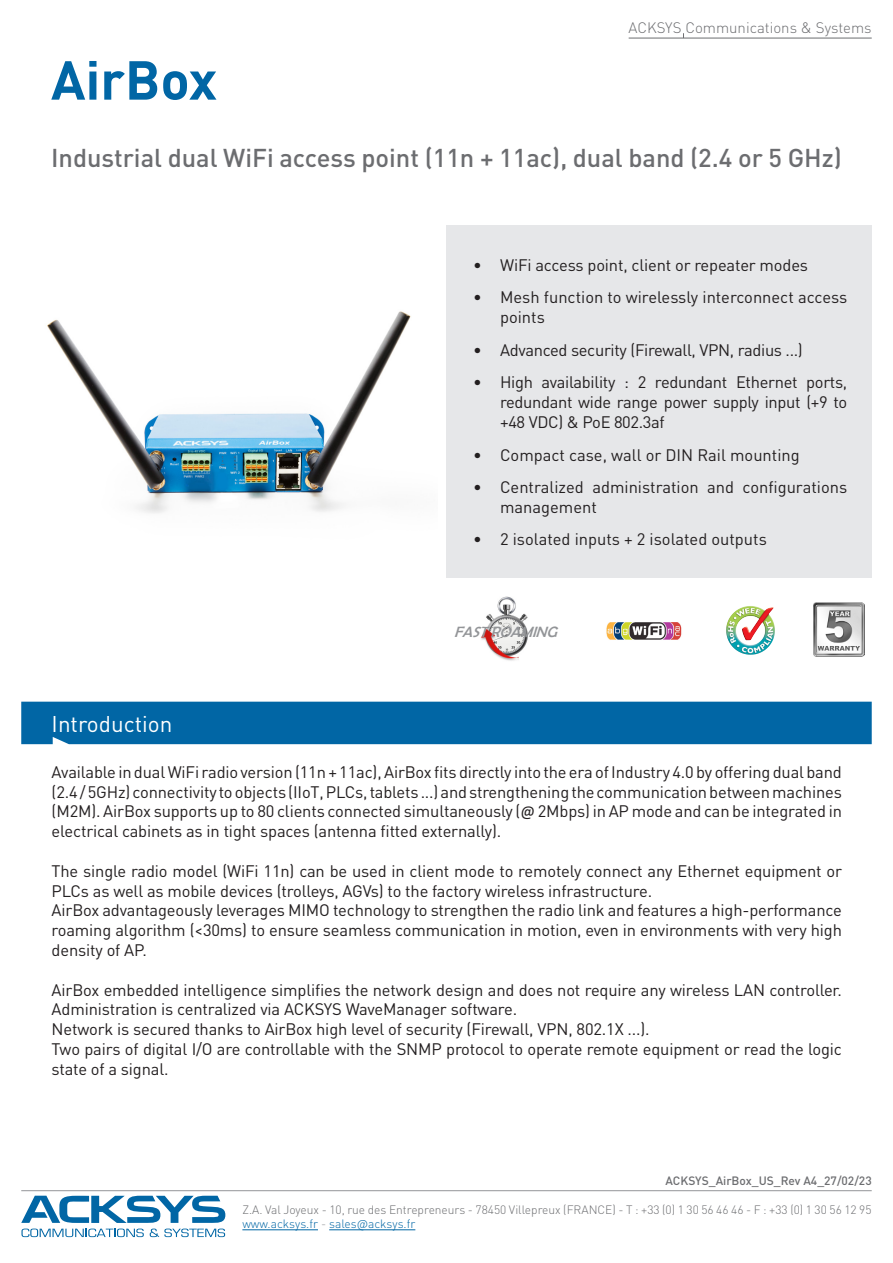
<style>
.page{position:relative;width:893px;height:1263px;background:#fff}
.page>*{position:absolute;margin:0;border:0;box-sizing:border-box;transform-origin:0 0}
.Nom_produit_bleu{font:700 54px "DIN Pro";color:#0166a5}
.Sous_titre_produit_g{font:500 25.5px "DIN Pro";color:#6c6d70}
.t1{font:22.5px "DIN Pro";color:#fff}
.t2{font:16.5px/19.8px "DIN Pro";letter-spacing:-.01em;color:#231f20}
.t3{font:300 15px "DIN Pro";color:#6c6d70}
.t4{font:italic 15px "Berlin Sans FB";color:#939598}
.t5{font:300 12px "DIN Pro";color:#6c6d70}
.t6{font:500 12px "DIN Pro";color:#6c6d70}
.t7{font:300 12px "DIN Pro";color:#0166a5}
.s1{font-family:"Calibri"}
.s2{color:#939598}
</style>
<div class="page">
<hr style="left:629px;top:38px;width:243px;height:1px;background:#6c6d70">
<hr style="left:21px;top:1190px;width:851px;height:1px;background:#939598">
<hr style="left:242px;top:1229px;width:76px;height:1px;background:#0166a5">
<hr style="left:329px;top:1229px;width:86px;height:1px;background:#0166a5">
<svg style="left:21px;top:1196px;width:204px;height:41px"></svg>
<div style="left:21px;top:702px;width:851px;height:42px;background:#0166a5"></div>
<div style="left:446px;top:225px;width:426px;height:353px;background:#e6e7e9"></div>
<img style="left:481px;top:596px;width:47px;height:65px">
<img style="left:734px;top:606px;width:16px;height:6px">
<img style="left:606px;top:622px;width:76px;height:18px">
<img style="left:813px;top:603px;width:51px;height:54px">
<img style="left:47px;top:311px;width:364px;height:203px">
<p class="Nom_produit_bleu" style="left:51px;top:43px;width:168px">AirBox</p>
<p class="t3" style="left:629px;top:17px;width:245px">ACKSYS Communications &amp; Systems</p>
<p class="Sous_titre_produit_g" style="left:51px;top:140px;width:792px">Industrial dual WiFi access point (11n + 11ac), dual band (2.4 or 5 GHz)</p>
<p class="t2" style="left:473px;top:254px;width:337px">• WiFi access point, client or repeater modes</p>
<p class="t2" style="left:500px;top:287px;width:349px;text-indent:-27px">• Mesh function to wirelessly interconnect access points</p>
<p class="t2" style="left:473px;top:339px;width:331px">• Advanced security (Firewall, VPN, radius ...)</p>
<p class="t2" style="left:500px;top:372px;width:349px;text-align:justify;text-indent:-27px">• High availability : 2 redundant Ethernet ports, redundant wide range power supply input (+9 to +48 VDC) &amp; PoE 802.3af</p>
<p class="t2" style="left:473px;top:444px;width:328px">• Compact case, wall or DIN Rail mounting</p>
<p class="t2" style="left:500px;top:476px;width:349px;text-indent:-27px">• Centralized administration and configurations management</p>
<p class="t2" style="left:473px;top:529px;width:295px">• 2 isolated inputs + 2 isolated outputs</p>
<p class="t1" style="left:52px;top:708px;width:122px">Introduction</p>
<p class="t4" style="left:454px;top:623px;width:109px">FASTROAMING</p>
<p class="t2" style="left:52px;top:761px;width:792px;text-align:justify">Available in dual WiFi radio version (11n + 11ac), AirBox fits directly into the era of Industry 4.0 by offering dual band (2.4 / 5GHz) connectivity to objects (IIoT, PLCs, tablets ...) and strengthening the communication between machines (M2M). AirBox supports up to 80 clients connected simultaneously (<span class="s1">@</span> 2Mbps) in AP mode and can be integrated in electrical cabinets as in tight spaces (antenna fitted externally).</p>
<p class="t2" style="left:52px;top:860px;width:792px">The single radio model (WiFi 11n) can be used in client mode to remotely connect any Ethernet equipment or<br>PLCs as well as mobile devices (trolleys, AGVs) to the factory wireless infrastructure.</p>
<p class="t2" style="left:52px;top:900px;width:792px;text-align:justify">AirBox advantageously leverages MIMO technology to strengthen the radio link and features a high-performance roaming algorithm (&lt;30ms) to ensure seamless communication in motion, even in environments with very high density of AP.</p>
<p class="t2" style="left:52px;top:979px;width:792px">AirBox embedded intelligence simplifies the network design and does not require any wireless LAN controller.<br>Administration is centralized via ACKSYS WaveManager software.</p>
<p class="t2" style="left:52px;top:1018px;width:599px">Network is secured thanks to AirBox high level of security (Firewall, VPN, 802.1X ...).</p>
<p class="t2" style="left:52px;top:1038px;width:792px">Two pairs of digital I/O are controllable with the SNMP protocol to operate remote equipment or read the logic state of a signal.</p>
<p class="t6" style="left:666px;top:1173px;width:208px">ACKSYS_AirBox_US_Rev A4_27/02/23</p>
<p class="t5" style="left:242px;top:1201px;width:631px">Z.A. Val Joyeux - 10, rue des Entrepreneurs - 78450 Villepreux (FRANCE) - T : +33 (0) 1 30 56 46 46 - F : +33 (0) 1 30 56 12 95</p>
<p class="t7" style="left:242px;top:1216px;width:174px">www.acksys.fr <span class="s2">-</span> sales@acksys.fr</p>
</div>
